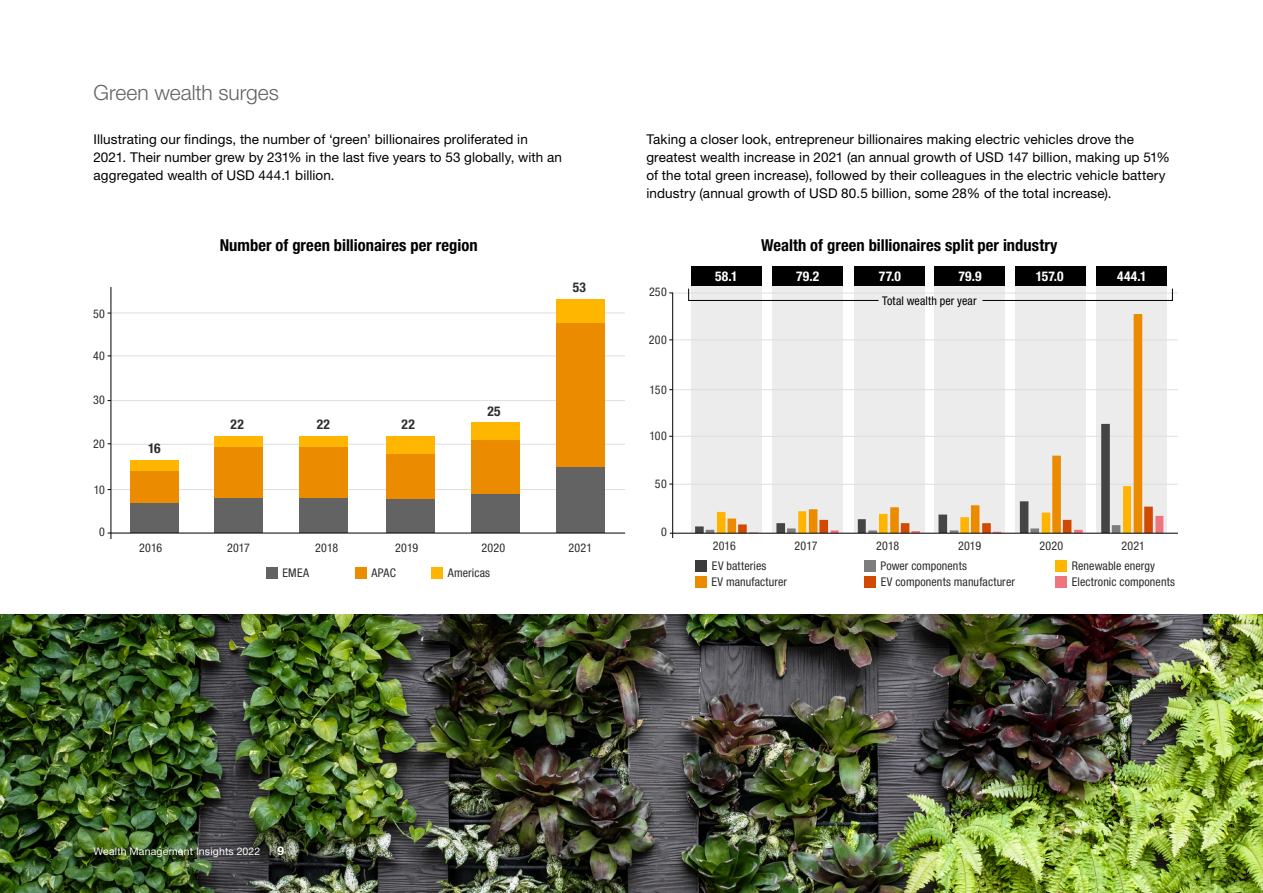
<style>
.page{position:relative;width:1263px;height:893px;background:#fff}
.page>*{position:absolute;margin:0;border:0;box-sizing:border-box;transform-origin:0 0}
.t1{font:300 21px "Helvetica Neue LT Std";color:#646363}
.t2{font:700 condensed 16.5px "Helvetica Neue LT Std";color:#000}
.t3{font:13.5px/18px "Helvetica Neue LT Std";letter-spacing:.01em;color:#000}
.t4{font:700 condensed 13.5px "Helvetica Neue LT Std";letter-spacing:.025em;color:#fff}
.t5{font:700 condensed 13.5px "Helvetica Neue LT Std";letter-spacing:.025em;color:#2d2d2d}
.t6{font:condensed 12px/16.4px "Helvetica Neue LT Std";letter-spacing:.01em;color:#2d2d2d}
.t7{font:condensed 12px "Helvetica Neue LT Std";letter-spacing:.01em;color:#000}
.t8{font:10.5px "Helvetica Neue LT Std";letter-spacing:.02em;color:#fff}
.s1{font-weight:700;font-size:12px}
</style>
<div class="page">
<div style="left:691px;top:284px;width:71px;height:249px;background:#ececec"></div>
<div style="left:773px;top:284px;width:70px;height:249px;background:#ececec"></div>
<div style="left:854px;top:284px;width:70px;height:249px;background:#ececec"></div>
<div style="left:935px;top:284px;width:70px;height:249px;background:#ececec"></div>
<div style="left:1016px;top:284px;width:70px;height:249px;background:#ececec"></div>
<div style="left:1097px;top:284px;width:70px;height:249px;background:#ececec"></div>
<img style="left:0;top:614px;width:1263px;height:279px">
<hr style="left:111px;top:489px;width:514px;height:1px;background:#dedede">
<hr style="left:111px;top:444px;width:514px;height:1px;background:#dedede">
<hr style="left:111px;top:400px;width:514px;height:1px;background:#dedede">
<hr style="left:111px;top:356px;width:514px;height:1px;background:#dedede">
<hr style="left:111px;top:313px;width:514px;height:1px;background:#dedede">
<hr style="left:111px;top:287px;width:1px;height:252px;background:#000">
<div style="left:130px;top:502px;width:49px;height:31px;background:#646363"></div>
<div style="left:214px;top:498px;width:49px;height:35px;background:#646363"></div>
<div style="left:299px;top:498px;width:48px;height:35px;background:#646363"></div>
<div style="left:386px;top:498px;width:49px;height:35px;background:#646363"></div>
<div style="left:471px;top:494px;width:49px;height:39px;background:#646363"></div>
<div style="left:557px;top:467px;width:48px;height:66px;background:#646363"></div>
<div style="left:130px;top:471px;width:49px;height:31px;background:#eb8c00"></div>
<div style="left:214px;top:447px;width:49px;height:51px;background:#eb8c00"></div>
<div style="left:299px;top:447px;width:48px;height:51px;background:#eb8c00"></div>
<div style="left:386px;top:454px;width:49px;height:44px;background:#eb8c00"></div>
<div style="left:471px;top:440px;width:49px;height:54px;background:#eb8c00"></div>
<div style="left:557px;top:323px;width:48px;height:144px;background:#eb8c00"></div>
<div style="left:130px;top:460px;width:49px;height:11px;background:#ffb600"></div>
<div style="left:214px;top:436px;width:49px;height:11px;background:#ffb600"></div>
<div style="left:299px;top:436px;width:48px;height:11px;background:#ffb600"></div>
<div style="left:386px;top:436px;width:49px;height:18px;background:#ffb600"></div>
<div style="left:471px;top:422px;width:49px;height:18px;background:#ffb600"></div>
<div style="left:557px;top:299px;width:48px;height:24px;background:#ffb600"></div>
<hr style="left:108px;top:533px;width:517px;height:1px;background:#000">
<div style="left:431px;top:567px;width:11px;height:11px;background:#ffb600"></div>
<div style="left:355px;top:567px;width:11px;height:11px;background:#eb8c00"></div>
<div style="left:266px;top:567px;width:12px;height:11px;background:#646363"></div>
<hr style="left:673px;top:484px;width:505px;height:1px;background:#dedede">
<hr style="left:673px;top:436px;width:505px;height:1px;background:#dedede">
<hr style="left:673px;top:389px;width:505px;height:1px;background:#dedede">
<hr style="left:673px;top:340px;width:505px;height:1px;background:#dedede">
<hr style="left:673px;top:293px;width:505px;height:1px;background:#dedede">
<hr style="left:672px;top:293px;width:1px;height:245px;background:#000">
<div style="left:695px;top:560px;width:12px;height:11px;background:#3c3c3b"></div>
<div style="left:695px;top:576px;width:12px;height:12px;background:#eb8c00"></div>
<div style="left:864px;top:576px;width:12px;height:12px;background:#d04a02"></div>
<div style="left:1055px;top:576px;width:12px;height:12px;background:#ee747e"></div>
<div style="left:1055px;top:560px;width:12px;height:11px;background:#ffb600"></div>
<div style="left:864px;top:560px;width:11px;height:11px;background:#7d7d7d"></div>
<svg style="left:762px;top:314px;width:380px;height:172px"></svg>
<svg style="left:706px;top:486px;width:457px;height:47px"></svg>
<hr style="left:670px;top:533px;width:508px;height:1px;background:#000">
<div style="left:691px;top:266px;width:71px;height:19px;background:#000"></div>
<div style="left:773px;top:266px;width:70px;height:19px;background:#000"></div>
<div style="left:854px;top:266px;width:70px;height:19px;background:#000"></div>
<div style="left:935px;top:266px;width:70px;height:19px;background:#000"></div>
<div style="left:1016px;top:266px;width:70px;height:19px;background:#000"></div>
<div style="left:1097px;top:266px;width:70px;height:19px;background:#000"></div>
<svg style="left:982px;top:288px;width:191px;height:13px"></svg>
<svg style="left:688px;top:288px;width:191px;height:13px"></svg>
<h1 class="t1" style="left:94px;top:80px;width:187px">Green wealth surges</h1>
<p class="t3" style="left:94px;top:130px;width:470px">Illustrating our findings, the number of ‘green’ billionaires proliferated in<br>2021. Their number grew by 231% in the last five years to 53 globally, with an aggregated wealth of USD 444.1 billion.</p>
<p class="t3" style="left:646px;top:130px;width:525px">Taking a closer look, entrepreneur billionaires making electric vehicles drove the greatest wealth increase in 2021 (an annual growth of USD 147 billion, making up 51% of the total green increase), followed by their colleagues in the electric vehicle battery industry (annual growth of USD 80.5 billion, some 28% of the total increase).</p>
<p class="t6" style="left:93px;top:305px;width:13px">50</p>
<p class="t6" style="left:93px;top:347px;width:13px">40</p>
<p class="t6" style="left:93px;top:391px;width:13px">30</p>
<p class="t6" style="left:93px;top:435px;width:13px">20</p>
<p class="t6" style="left:94px;top:481px;width:13px">10</p>
<p class="t6" style="left:99px;top:523px;width:7px">0</p>
<p class="t5" style="left:148px;top:440px;width:14px">16</p>
<p class="t6" style="left:139px;top:540px;width:25px">2016</p>
<p class="t2" style="left:220px;top:236px;width:259px">Number of green billionaires per region</p>
<p class="t5" style="left:231px;top:416px;width:15px">22</p>
<p class="t5" style="left:317px;top:416px;width:15px">22</p>
<p class="t5" style="left:402px;top:416px;width:15px">22</p>
<p class="t5" style="left:487px;top:403px;width:15px">25</p>
<p class="t5" style="left:573px;top:279px;width:15px">53</p>
<p class="t6" style="left:227px;top:540px;width:24px">2017</p>
<p class="t6" style="left:315px;top:540px;width:25px">2018</p>
<p class="t6" style="left:395px;top:540px;width:25px">2019</p>
<p class="t6" style="left:481px;top:540px;width:25px">2020</p>
<p class="t6" style="left:568px;top:540px;width:25px">2021</p>
<p class="t6" style="left:282px;top:564px;width:28px">EMEA</p>
<p class="t6" style="left:371px;top:564px;width:26px">APAC</p>
<p class="t6" style="left:448px;top:564px;width:44px">Americas</p>
<p class="t6" style="left:649px;top:284px;width:19px">250</p>
<p class="t6" style="left:649px;top:331px;width:19px">200</p>
<p class="t6" style="left:650px;top:381px;width:19px">150</p>
<p class="t6" style="left:649px;top:428px;width:19px">100</p>
<p class="t6" style="left:655px;top:476px;width:13px">50</p>
<p class="t6" style="left:661px;top:524px;width:7px">0</p>
<p class="t2" style="left:761px;top:236px;width:298px">Wealth of green billionaires split per industry</p>
<p class="t4" style="left:715px;top:268px;width:24px">58.1</p>
<p class="t4" style="left:796px;top:268px;width:25px">79.2</p>
<p class="t4" style="left:879px;top:268px;width:24px">77.0</p>
<p class="t4" style="left:958px;top:268px;width:25px">79.9</p>
<p class="t4" style="left:1036px;top:268px;width:29px">157.0</p>
<p class="t4" style="left:1117px;top:268px;width:31px">444.1</p>
<p class="t7" style="left:882px;top:294px;width:96px">Total wealth per year</p>
<p class="t6" style="left:713px;top:538px;width:25px">2016</p>
<p class="t6" style="left:794px;top:538px;width:24px">2017</p>
<p class="t6" style="left:876px;top:538px;width:25px">2018</p>
<p class="t6" style="left:958px;top:538px;width:25px">2019</p>
<p class="t6" style="left:1039px;top:538px;width:25px">2020</p>
<p class="t6" style="left:1121px;top:538px;width:25px">2021</p>
<p class="t6" style="left:711px;top:557px;width:77px">EV batteries<br>EV manufacturer</p>
<p class="t6" style="left:880px;top:557px;width:88px">Power components</p>
<p class="t6" style="left:1072px;top:557px;width:85px">Renewable energy</p>
<p class="t6" style="left:881px;top:574px;width:136px">EV components manufacturer</p>
<p class="t6" style="left:1072px;top:574px;width:105px">Electronic components</p>
<p class="t8" style="left:94px;top:845px;width:192px">Wealth Management Insights 2022 | <span class="s1">9</span></p>
</div>
